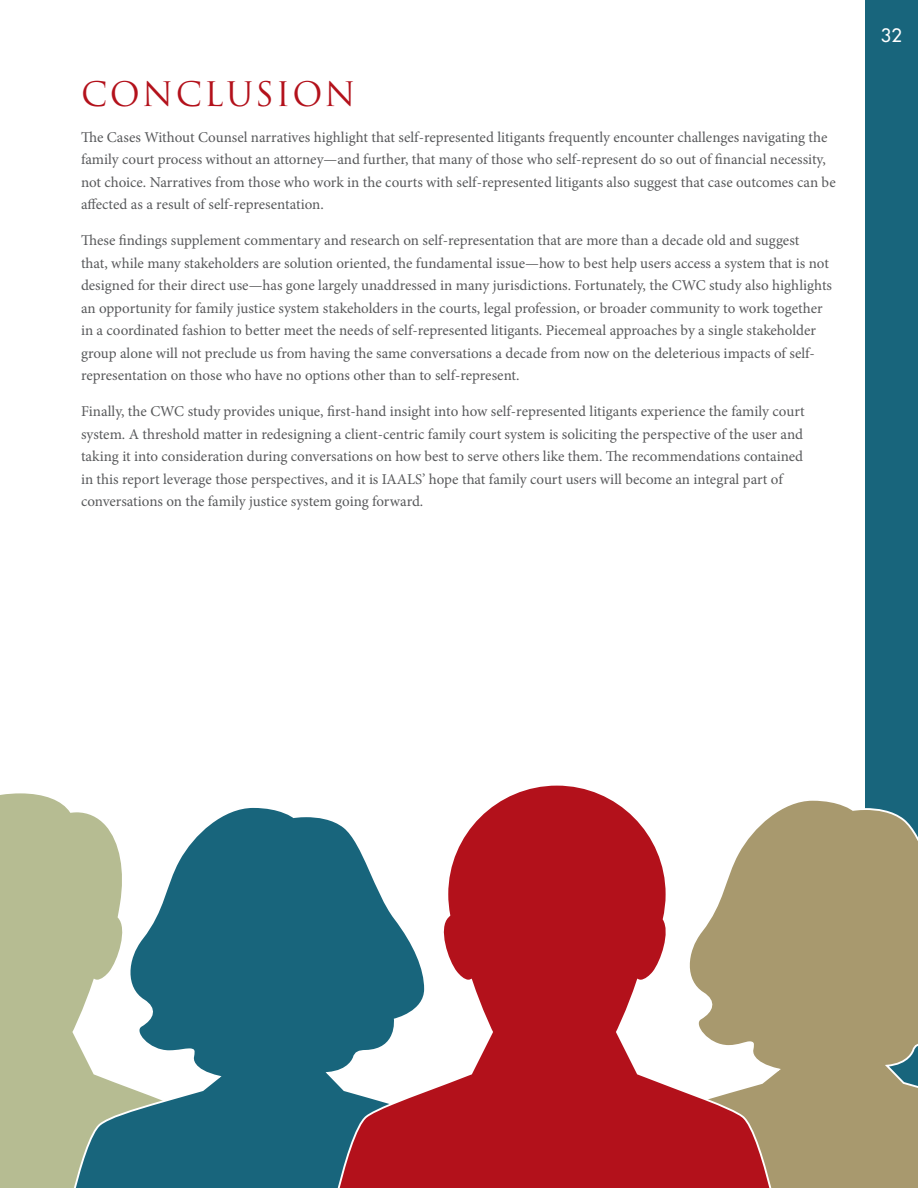
<style>
.page{position:relative;width:918px;height:1188px;background:#fff}
.page>*{position:absolute;margin:0;border:0;box-sizing:border-box;transform-origin:0 0}
.Footnote_Copy{font:33px "Trajan Pro 3";letter-spacing:.065em;color:#b3111b}
.t1{font:500 18px "Futura Std";color:#fff}
.Footnote_Copy-2{font:15px/22.5px "Minion Pro";letter-spacing:-.005em;color:#58595b}
</style>
<div class="page">
<div style="left:865px;top:0;width:53px;height:1188px;background:#18657c"></div>
<div style="left:0;top:793px;width:69px;height:395px;background:#b6bc92"></div>
<svg style="left:69px;top:807px;width:264px;height:381px"></svg>
<div style="left:776px;top:800px;width:142px;height:388px;background:#a8996e"></div>
<svg style="left:333px;top:785px;width:443px;height:403px"></svg>
<p class="Footnote_Copy" style="left:81px;top:71px;width:276px">CONCLUSION</p>
<p class="Footnote_Copy-2" style="left:81px;top:126px;width:756px">The Cases Without Counsel narratives highlight that self-represented litigants frequently encounter challenges navigating the family court process without an attorney—and further, that many of those who self-represent do so out of financial necessity, not choice. Narratives from those who work in the courts with self-represented litigants also suggest that case outcomes can be affected as a result of self-representation.</p>
<p class="Footnote_Copy-2" style="left:81px;top:229px;width:753px">These findings supplement commentary and research on self-representation that are more than a decade old and suggest<br>that, while many stakeholders are solution oriented, the fundamental issue—how to best help users access a system that is not designed for their direct use—has gone largely unaddressed in many jurisdictions. Fortunately, the CWC study also highlights an opportunity for family justice system stakeholders in the courts, legal profession, or broader community to work together in a coordinated fashion to better meet the needs of self-represented litigants. Piecemeal approaches by a single stakeholder group alone will not preclude us from having the same conversations a decade from now on the deleterious impacts of self&shy;representation on those who have no options other than to self-represent.</p>
<p class="Footnote_Copy-2" style="left:81px;top:400px;width:725px">Finally, the CWC study provides unique, first-hand insight into how self-represented litigants experience the family court system. A threshold matter in redesigning a client-centric family court system is soliciting the perspective of the user and taking it into consideration during conversations on how best to serve others like them. The recommendations contained in this report leverage those perspectives, and it is IAALS’ hope that family court users will become an integral part of conversations on the family justice system going forward.</p>
<p class="t1" style="left:881px;top:24px;width:22px">32</p>
</div>
